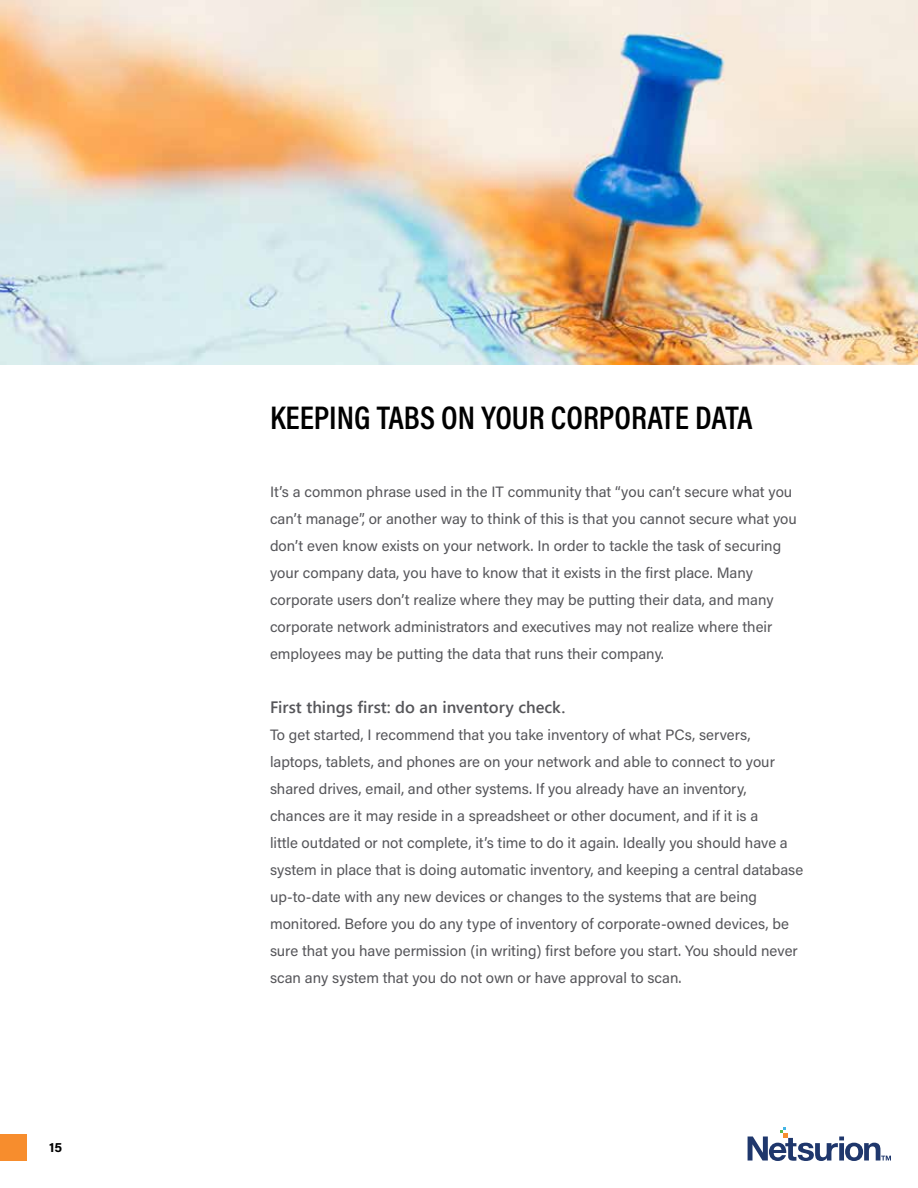
<style>
.page{position:relative;width:918px;height:1188px;background:#fff}
.page>*{position:absolute;margin:0;border:0;box-sizing:border-box;transform-origin:0 0}
.t1{font:600 33px "Acumin Pro Cond";color:#000}
.t2{font:600 16.5px "Segoe UI";color:#56565a}
.t3{font:15px/27px "Acumin Pro";color:#56565a}
.t4{font:700 13.5px "Acumin Pro";color:#000}
</style>
<div class="page">
<div style="left:0;top:1134px;width:27px;height:27px;background:#f78d2d"></div>
<svg style="left:748px;top:1127px;width:143px;height:34px"></svg>
<img style="left:0;top:0;width:918px;height:364px">
<p class="t4" style="left:49px;top:1138px;width:15px">15</p>
<h1 class="t1" style="left:270px;top:396px;width:484px">KEEPING TABS ON YOUR CORPORATE DATA</h1>
<p class="t3" style="left:270px;top:477px;width:528px">It’s a common phrase used in the IT community that “you can’t secure what you can’t manage”, or another way to think of this is that you cannot secure what you don’t even know exists on your network. In order to tackle the task of securing your company data, you have to know that it exists in the first place. Many corporate users don’t realize where they may be putting their data, and many corporate network administrators and executives may not realize where their employees may be putting the data that runs their company.</p>
<p class="t2" style="left:270px;top:694px;width:297px">First things first: do an inventory check.</p>
<p class="t3" style="left:270px;top:720px;width:535px">To get started, I recommend that you take inventory of what PCs, servers, laptops, tablets, and phones are on your network and able to connect to your shared drives, email, and other systems. If you already have an inventory, chances are it may reside in a spreadsheet or other document, and if it is a<br>little outdated or not complete, it’s time to do it again. Ideally you should have a system in place that is doing automatic inventory, and keeping a central database up-to-date with any new devices or changes to the systems that are being monitored. Before you do any type of inventory of corporate-owned devices, be sure that you have permission (in writing) first before you start. You should never scan any system that you do not own or have approval to scan.</p>
</div>
